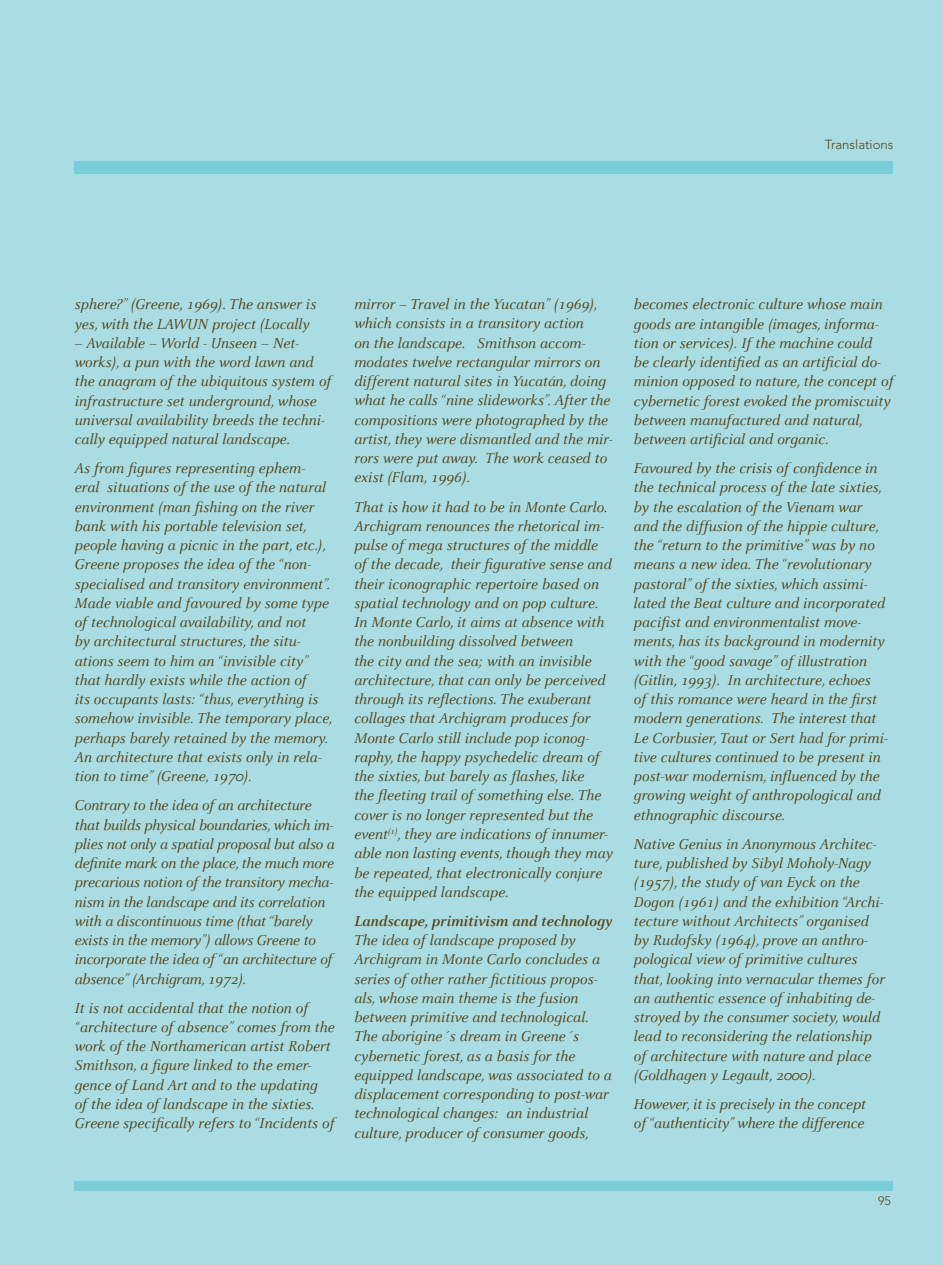
<style>
.page{position:relative;width:943px;height:1265px;background:#a9dde3}
.page>*{position:absolute;margin:0;border:0;box-sizing:border-box;transform-origin:0 0}
.t1{font:italic 15.75px/19.2px "Celeste";color:#574319}
.t2{font:italic 700 15.75px "Celeste";color:#574319}
.t3{font:300 13.12px "Avenir LT Std";color:#574319}
.t4{font:300 12.25px "Avenir LT Std";color:#574319}
</style>
<div class="page">
<div style="left:74px;top:1181px;width:819px;height:10px;background:#7aced7"></div>
<div style="left:74px;top:161px;width:819px;height:12px;background:#7aced7"></div>
<p class="t3" style="left:824px;top:137px;width:70px">Translations</p>
<p class="t1" style="left:74px;top:295px;width:243px">sphere?” (Greene, 1969). The answer is yes, with the LAWUN project (Locally</p>
<p class="t1" style="left:74px;top:334px;width:258px">– Available – World - Unseen – Net&shy;works), a pun with the word lawn and the anagram of the ubiquitous system of infrastructure set underground, whose universal availability breeds the techni&shy;cally equipped natural landscape.</p>
<p class="t1" style="left:74px;top:459px;width:259px">As from figures representing ephem&shy;eral situations of the use of the natural environment (man fishing on the river bank with his portable television set, people having a picnic in the part, etc.), Greene proposes the idea of the “non&shy;specialised and transitory environment”.<br>Made viable and favoured by some type of technological availability, and not<br>by architectural structures, the situ&shy;ations seem to him an “invisible city” that hardly exists while the action of<br>its occupants lasts: “thus, everything is somehow invisible. The temporary place, perhaps barely retained by the memory.<br>An architecture that exists only in rela&shy;tion to time” (Greene, 1970).</p>
<p class="t1" style="left:74px;top:796px;width:261px">Contrary to the idea of an architecture that builds physical boundaries, which im&shy;plies not only a spatial proposal but also a definite mark on the place, the much more precarious notion of the transitory mecha&shy;nism in the landscape and its correlation with a discontinuous time (that “barely exists in the memory”) allows Greene to incorporate the idea of “an architecture of absence” (Archigram, 1972).</p>
<p class="t1" style="left:74px;top:999px;width:261px">It is not accidental that the notion of “architecture of absence” comes from the work of the Northamerican artist Robert Smithson, a figure linked to the emer&shy;gence of Land Art and to the updating<br>of the idea of landscape in the sixties.<br>Greene specifically refers to “Incidents of</p>
<p class="t1" style="left:354px;top:295px;width:260px">mirror – Travel in the Yucatan” (1969), which consists in a transitory action<br>on the landscape. Smithson accom&shy;modates twelve rectangular mirrors on different natural sites in Yucatán, doing what he calls “nine slideworks”. After the compositions were photographed by the artist, they were dismantled and the mir&shy;rors were put away. The work ceased to exist (Flam, 1996).</p>
<p class="t1" style="left:354px;top:498px;width:260px">That is how it had to be in Monte Carlo.<br>Archigram renounces the rhetorical im&shy;pulse of mega structures of the middle of the decade, their figurative sense and their iconographic repertoire based on spatial technology and on pop culture.<br>In Monte Carlo, it aims at absence with the nonbuilding dissolved between<br>the city and the sea; with an invisible architecture, that can only be perceived through its reflections. The exuberant collages that Archigram produces for Monte Carlo still include pop iconog&shy;raphy, the happy psychedelic dream of the sixties, but barely as flashes, like<br>the fleeting trail of something else. The cover is no longer represented but the event<sup>(1)</sup>, they are indications of innumer&shy;able non lasting events, though they may be repeated, that electronically conjure the equipped landscape.</p>
<p class="t2" style="left:354px;top:913px;width:260px">Landscape, primitivism and technology</p>
<p class="t1" style="left:354px;top:931px;width:259px">The idea of landscape proposed by Archigram in Monte Carlo concludes a series of other rather fictitious propos&shy;als, whose main theme is the fusion between primitive and technological.<br>The aborigine´s dream in Greene´s cybernetic forest, as a basis for the equipped landscape, was associated to a displacement corresponding to post-war technological changes: an industrial culture, producer of consumer goods,</p>
<p class="t1" style="left:633px;top:295px;width:261px">becomes electronic culture whose main goods are intangible (images, informa&shy;tion or services). If the machine could<br>be clearly identified as an artificial do&shy;minion opposed to nature, the concept of cybernetic forest evoked the promiscuity between manufactured and natural, between artificial and organic.</p>
<p class="t1" style="left:633px;top:459px;width:256px">Favoured by the crisis of confidence in the technical process of the late sixties, by the escalation of the Vienam war and the diffusion of the hippie culture, the “return to the primitive” was by no means a new idea. The “revolutionary pastoral” of the sixties, which assimi&shy;lated the Beat culture and incorporated pacifist and environmentalist move&shy;ments, has its background in modernity with the “good savage” of illustration (Gitlin, 1993). In architecture, echoes<br>of this romance were heard in the first modern generations. The interest that Le Corbusier, Taut or Sert had for primi&shy;tive cultures continued to be present in post-war modernism, influenced by the growing weight of anthropological and ethnographic discourse.</p>
<p class="t1" style="left:633px;top:835px;width:252px">Native Genius in Anonymous Architec&shy;ture, published by Sibyl Moholy-Nagy (1957), the study of van Eyck on the Dogon (1961) and the exhibition “Archi&shy;tecture without Architects” organised by Rudofsky (1964), prove an anthro&shy;pological view of primitive cultures that, looking into vernacular themes for an authentic essence of inhabiting de&shy;stroyed by the consumer society, would lead to reconsidering the relationship of architecture with nature and place (Goldhagen y Legault, 2000).</p>
<p class="t1" style="left:633px;top:1095px;width:234px">However, it is precisely in the concept of “authenticity” where the difference</p>
<p class="t4" style="left:878px;top:1194px;width:14px">95</p>
</div>
